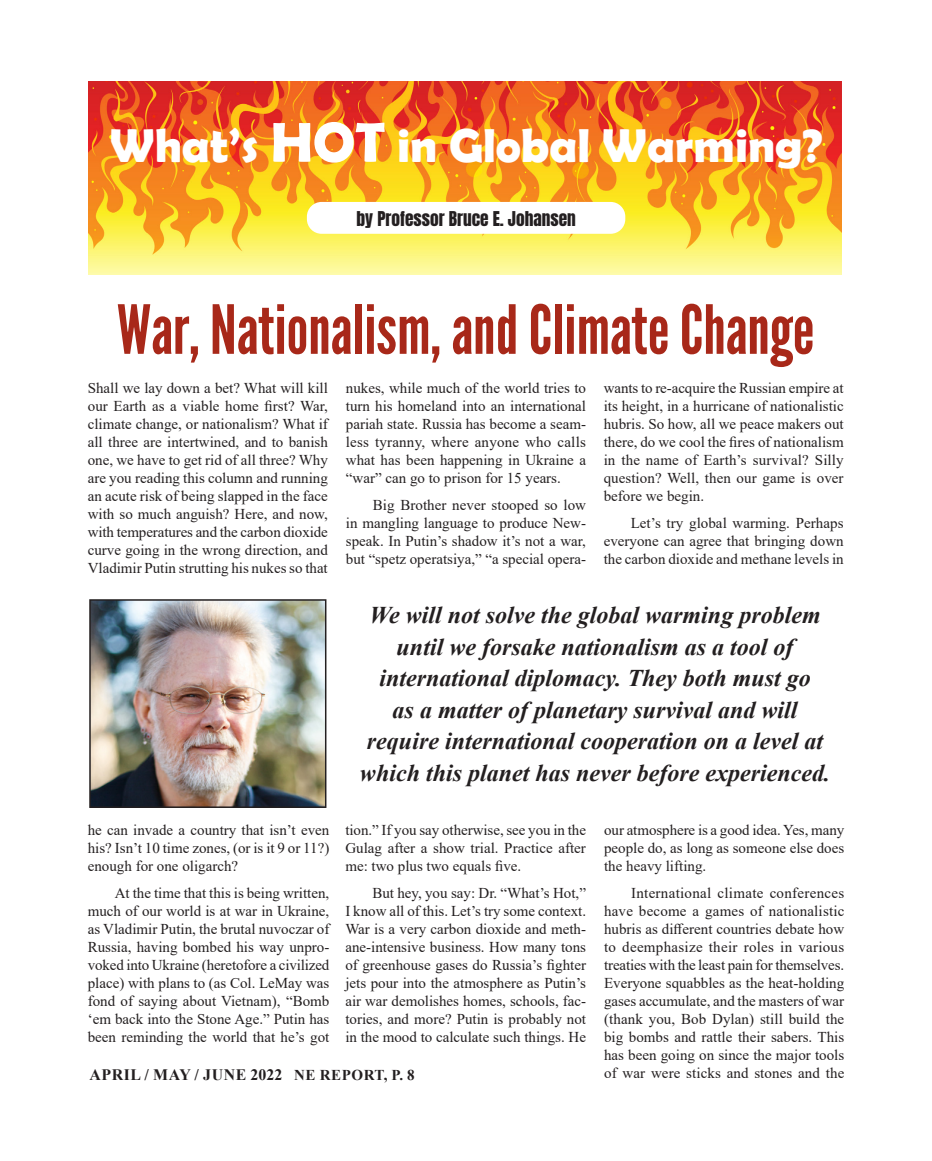
<style>
.page{position:relative;width:932px;height:1161px;background:#fff}
.page>*{position:absolute;margin:0;border:0;box-sizing:border-box;transform-origin:0 0}
.Body_text{font:67.5px "League Gothic";color:#a82819}
.t1{font:700 47.7px "Berlin Sans FB Demi";color:#fff}
.Body_text-2{font:italic 700 24px/31.5px "Times New Roman";color:#231f20;text-align:center}
.t2{font:17.4px "Anton";color:#231f20}
.t3{font:700 15.9px "Times New Roman";letter-spacing:.035em;color:#231f20}
.Body_text-3{font:15px/18px "Times New Roman";color:#231f20;text-align:justify}
.s1{font-size:56.4px}
.s2{font-size:15px}
</style>
<div class="page">
<img style="left:88px;top:81px;width:753px;height:194px">
<div style="left:307px;top:202px;width:318px;height:32px;background:#fff;border-radius:15px"></div>
<img style="left:92px;top:602px;width:231px;height:203px">
<div style="left:89px;top:599px;width:237px;height:209px;border:2px solid #231f20"></div>
<p class="t1" style="left:110px;top:118px;width:714px">What’s <span class="s1">HOT</span> in Global Warming?</p>
<p class="t2" style="left:356px;top:210px;width:221px">by Professor Bruce E. Johansen</p>
<p class="Body_text" style="left:117px;top:290px;width:699px">War, Nationalism, and Climate Change</p>
<p class="Body_text-3" style="left:603px;top:379px;width:241px">wants to re-acquire the Russian empire at its height, in a hurricane of nationalistic hubris. So how, all we peace makers out there, do we cool the fires of nationalism in the name of Earth’s survival? Silly question? Well, then our game is over before we begin.</p>
<p class="Body_text-3" style="left:603px;top:514px;width:241px;text-indent:27px">Let’s try global warming. Perhaps everyone can agree that bringing down the carbon dioxide and methane levels in</p>
<p class="Body_text-3" style="left:88px;top:379px;width:242px">Shall we lay down a bet? What will kill our Earth as a viable home first? War, climate change, or nationalism? What if all three are intertwined, and to banish one, we have to get rid of all three? Why are you reading this column and running an acute risk of being slapped in the face with so much anguish? Here, and now, with temperatures and the carbon dioxide curve going in the wrong direction, and Vladimir Putin strutting his nukes so that</p>
<p class="Body_text-3" style="left:346px;top:379px;width:242px">nukes, while much of the world tries to turn his homeland into an international pariah state. Russia has become a seam&shy;less tyranny, where anyone who calls what has been happening in Ukraine a “war” can go to prison for 15 years.</p>
<p class="Body_text-3" style="left:346px;top:496px;width:242px;text-indent:27px">Big Brother never stooped so low in mangling language to produce New&shy;speak. In Putin’s shadow it’s not a war, but “spetz operatsiya,” “a special opera-</p>
<p class="Body_text-2" style="left:360px;top:599px;width:471px">We will not solve the global warming problem until we forsake nationalism as a tool of international diplomacy. They both must go<br>as a matter of planetary survival and will require international cooperation on a level at which this planet has never before experienced.</p>
<p class="Body_text-3" style="left:345px;top:820px;width:242px">tion.” If you say otherwise, see you in the Gulag after a show trial. Practice after me: two plus two equals five.</p>
<p class="Body_text-3" style="left:345px;top:883px;width:242px;text-indent:27px">But hey, you say: Dr. “What’s Hot,” I know all of this. Let’s try some context.<br>War is a very carbon dioxide and meth&shy;ane-intensive business. How many tons of greenhouse gases do Russia’s fighter jets pour into the atmosphere as Putin’s air war demolishes homes, schools, fac&shy;tories, and more? Putin is probably not in the mood to calculate such things. He</p>
<p class="Body_text-3" style="left:88px;top:820px;width:243px">he can invade a country that isn’t even his? Isn’t 10 time zones, (or is it 9 or 11?) enough for one oligarch?</p>
<p class="Body_text-3" style="left:88px;top:883px;width:243px;text-indent:27px">At the time that this is being written, much of our world is at war in Ukraine, as Vladimir Putin, the brutal nuvoczar of Russia, having bombed his way unpro&shy;voked into Ukraine (heretofore a civilized place) with plans to (as Col. LeMay was fond of saying about Vietnam), “Bomb ‘em back into the Stone Age.” Putin has been reminding the world that he’s got</p>
<p class="Body_text-3" style="left:604px;top:820px;width:242px">our atmosphere is a good idea. Yes, many people do, as long as someone else does the heavy lifting.</p>
<p class="Body_text-3" style="left:604px;top:883px;width:242px;text-indent:27px">International climate conferences have become a games of nationalistic hubris as different countries debate how to deemphasize their roles in various treaties with the least pain for themselves.<br>Everyone squabbles as the heat-holding gases accumulate, and the masters of war (thank you, Bob Dylan) still build the big bombs and rattle their sabers. This has been going on since the major tools of war were sticks and stones and the</p>
<p class="t3" style="left:89px;top:1063px;width:326px">APRIL / MAY / JUNE 2022 <span class="s2">NE REPORT, P. 8</span></p>
</div>
